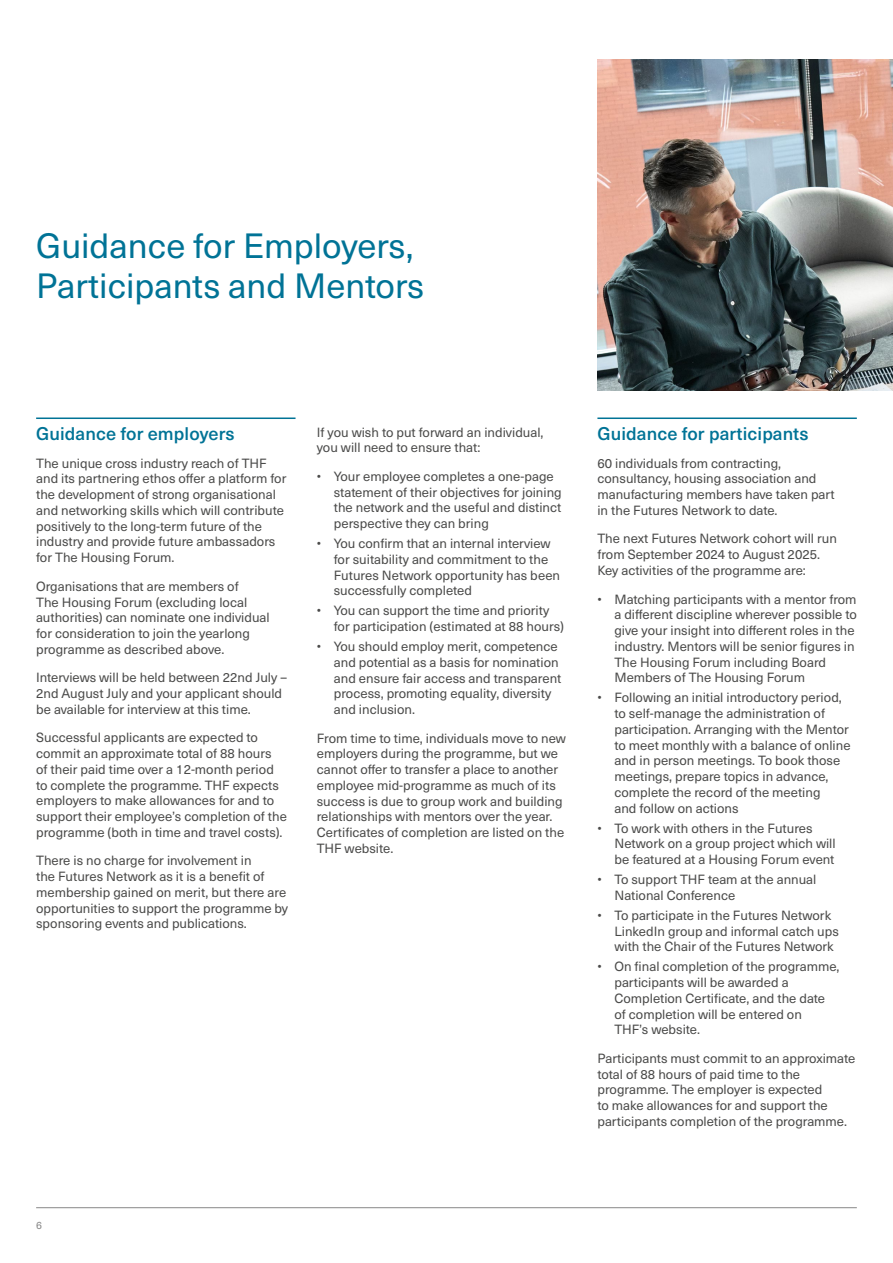
<style>
.page{position:relative;width:893px;height:1263px;background:#fff}
.page>*{position:absolute;margin:0;border:0;box-sizing:border-box;transform-origin:0 0}
.Heading_27_27{font:34.5px/40.5px "Neue Haas Unica W1 G";color:#007396}
.Text_Heading_1{font:500 18px "Neue Haas Unica W1 G";letter-spacing:.005em;color:#007396}
.Text{font:13.2px/15.8px "Neue Haas Unica W1 G";color:#4a4a49}
.first_bullet{font:13.2px/15.8px "Neue Haas Unica W1 G";color:#4a4a49}
.last_bullet{font:13.2px/15.8px "Neue Haas Unica W1 G";color:#4a4a49}
.t1{font:10.5px "Neue Haas Unica W1 G";color:#878787}
</style>
<div class="page">
<hr style="left:36px;top:1207px;width:821px;height:1px;background:#878787">
<hr style="left:36px;top:417px;width:260px;height:2px;background:#007396">
<hr style="left:597px;top:417px;width:260px;height:2px;background:#007396">
<img style="left:597px;top:60px;width:296px;height:331px">
<p class="Heading_27_27" style="left:36px;top:223px;width:389px">Guidance for Employers,<br>Participants and Mentors</p>
<p class="Text_Heading_1" style="left:36px;top:420px;width:200px">Guidance for employers</p>
<p class="Text" style="left:36px;top:454px;width:252px">The unique cross industry reach of THF and its partnering ethos offer a platform for the development of strong organisational and networking skills which will contribute positively to the long-term future of the industry and provide future ambassadors for The Housing Forum.</p>
<p class="Text" style="left:36px;top:577px;width:235px">Organisations that are members of<br>The Housing Forum (excluding local authorities) can nominate one individual for consideration to join the yearlong programme as described above.</p>
<p class="Text" style="left:36px;top:669px;width:252px">Interviews will be held between 22nd July –<br>2nd August July and your applicant should be available for interview at this time.</p>
<p class="Text" style="left:36px;top:729px;width:252px">Successful applicants are expected to commit an approximate total of 88 hours<br>of their paid time over a 12-month period to complete the programme. THF expects employers to make allowances for and to support their employee’s completion of the programme (both in time and travel costs).</p>
<p class="Text" style="left:36px;top:852px;width:254px">There is no charge for involvement in<br>the Futures Network as it is a benefit of membership gained on merit, but there are opportunities to support the programme by sponsoring events and publications.</p>
<p class="Text" style="left:317px;top:423px;width:228px">If you wish to put forward an individual, you will need to ensure that:</p>
<p class="first_bullet" style="left:334px;top:467px;width:229px;text-indent:-17px">• Your employee completes a one-page statement of their objectives for joining the network and the useful and distinct perspective they can bring</p>
<p class="first_bullet" style="left:334px;top:535px;width:228px;text-indent:-17px">• You confirm that an internal interview for suitability and commitment to the Futures Network opportunity has been successfully completed</p>
<p class="first_bullet" style="left:334px;top:602px;width:232px;text-indent:-17px">• You can support the time and priority for participation (estimated at 88 hours)</p>
<p class="last_bullet" style="left:334px;top:638px;width:229px;text-indent:-17px">• You should employ merit, competence and potential as a basis for nomination and ensure fair access and transparent process, promoting equality, diversity and inclusion.</p>
<p class="Text" style="left:317px;top:729px;width:251px">From time to time, individuals move to new employers during the programme, but we cannot offer to transfer a place to another employee mid-programme as much of its success is due to group work and building relationships with mentors over the year.<br>Certificates of completion are listed on the THF website.</p>
<p class="Text_Heading_1" style="left:597px;top:420px;width:213px">Guidance for participants</p>
<p class="Text" style="left:597px;top:454px;width:239px">60 individuals from contracting, consultancy, housing association and manufacturing members have taken part in the Futures Network to date.</p>
<p class="Text" style="left:597px;top:530px;width:241px">The next Futures Network cohort will run from September 2024 to August 2025.<br>Key activities of the programme are:</p>
<p class="first_bullet" style="left:614px;top:590px;width:244px;text-indent:-17px">• Matching participants with a mentor from a different discipline wherever possible to give your insight into different roles in the industry. Mentors will be senior figures in The Housing Forum including Board Members of The Housing Forum</p>
<p class="first_bullet" style="left:614px;top:689px;width:238px;text-indent:-17px">• Following an initial introductory period, to self-manage the administration of participation. Arranging with the Mentor to meet monthly with a balance of online and in person meetings. To book those meetings, prepare topics in advance, complete the record of the meeting<br>and follow on actions</p>
<p class="first_bullet" style="left:614px;top:819px;width:223px;text-indent:-17px">• To work with others in the Futures<br>Network on a group project which will be featured at a Housing Forum event</p>
<p class="first_bullet" style="left:614px;top:871px;width:203px;text-indent:-17px">• To support THF team at the annual<br>National Conference</p>
<p class="first_bullet" style="left:614px;top:906px;width:226px;text-indent:-17px">• To participate in the Futures Network<br>LinkedIn group and informal catch ups with the Chair of the Futures Network</p>
<p class="last_bullet" style="left:614px;top:958px;width:227px;text-indent:-17px">• On final completion of the programme, participants will be awarded a<br>Completion Certificate, and the date of completion will be entered on<br>THF’s website.</p>
<p class="Text" style="left:597px;top:1049px;width:259px">Participants must commit to an approximate total of 88 hours of paid time to the programme. The employer is expected<br>to make allowances for and support the participants completion of the programme.</p>
<p class="t1" style="left:36px;top:1217px;width:7px">6</p>
</div>
